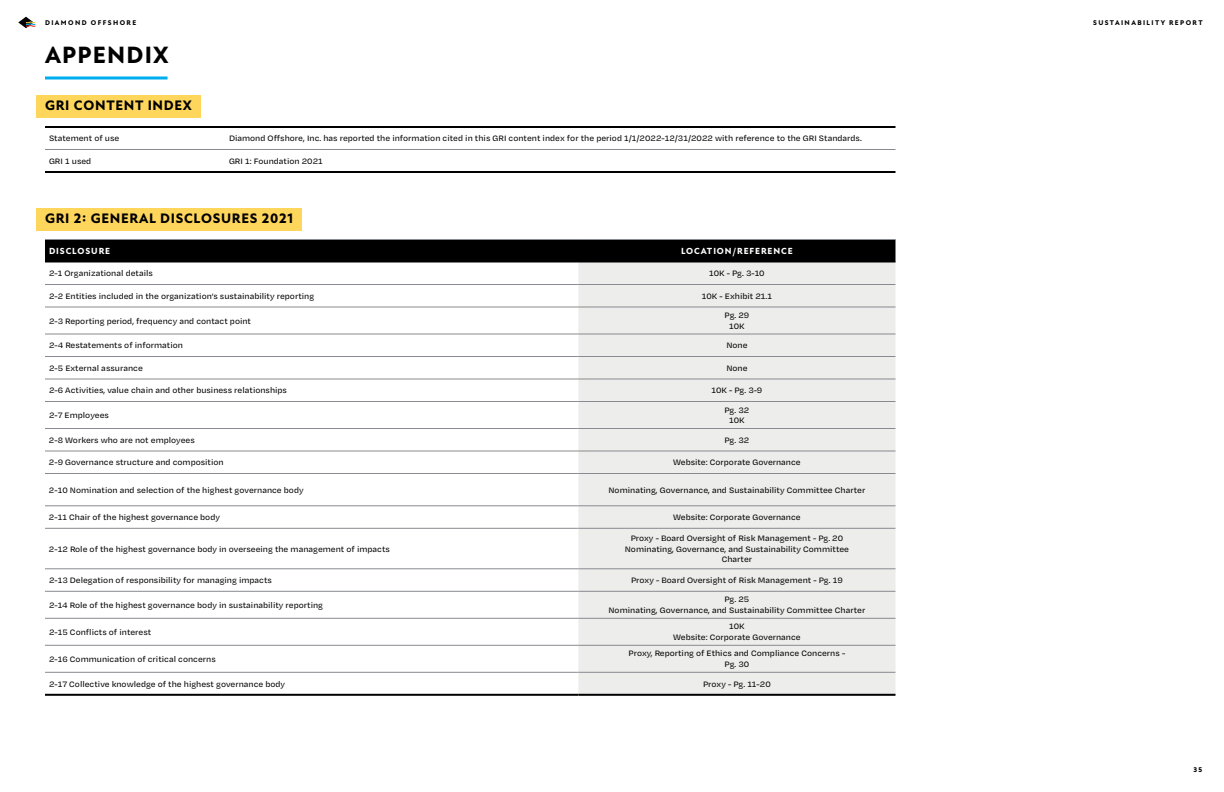
<style>
.page{position:relative;width:1224px;height:792px;background:#fff}
.page>*{position:absolute;margin:0;border:0;box-sizing:border-box;transform-origin:0 0}
.t1{font:800 24px "New Atten";letter-spacing:.05em;color:#000}
.t2{font:800 14px "New Atten";letter-spacing:.05em;color:#000}
.t3{font:500 9px/10.8px "Degular Text";color:#000;text-align:center}
.t4{font:800 9px "New Atten";letter-spacing:.1em;color:#fff}
.t5{font:800 7px "New Atten";letter-spacing:.2em;color:#000}
</style>
<div class="page">
<hr style="left:45px;top:76px;width:123px;height:3px;background:#00aeef">
<div style="left:36px;top:95px;width:164px;height:23px;background:#ffd65c"></div>
<hr style="left:45px;top:126px;width:180px;height:2px;background:#000">
<hr style="left:225px;top:126px;width:671px;height:2px;background:#000">
<hr style="left:45px;top:171px;width:180px;height:2px;background:#000">
<hr style="left:225px;top:171px;width:671px;height:2px;background:#000">
<hr style="left:45px;top:149px;width:180px;height:1px;background:#878a8f">
<hr style="left:225px;top:149px;width:671px;height:1px;background:#878a8f">
<div style="left:36px;top:208px;width:265px;height:23px;background:#ffd65c"></div>
<div style="left:45px;top:240px;width:851px;height:22px;background:#000"></div>
<div style="left:578px;top:263px;width:318px;height:431px;background:#ededec"></div>
<hr style="left:45px;top:239px;width:533px;height:1px;background:#878a8f">
<hr style="left:578px;top:239px;width:318px;height:1px;background:#878a8f">
<hr style="left:45px;top:284px;width:533px;height:1px;background:#878a8f">
<hr style="left:578px;top:284px;width:318px;height:1px;background:#878a8f">
<hr style="left:45px;top:307px;width:533px;height:1px;background:#878a8f">
<hr style="left:578px;top:307px;width:318px;height:1px;background:#878a8f">
<hr style="left:45px;top:334px;width:533px;height:1px;background:#878a8f">
<hr style="left:578px;top:334px;width:318px;height:1px;background:#878a8f">
<hr style="left:45px;top:356px;width:533px;height:1px;background:#878a8f">
<hr style="left:578px;top:356px;width:318px;height:1px;background:#878a8f">
<hr style="left:45px;top:379px;width:533px;height:1px;background:#878a8f">
<hr style="left:578px;top:379px;width:318px;height:1px;background:#878a8f">
<hr style="left:45px;top:401px;width:533px;height:1px;background:#878a8f">
<hr style="left:578px;top:401px;width:318px;height:1px;background:#878a8f">
<hr style="left:45px;top:428px;width:533px;height:1px;background:#878a8f">
<hr style="left:578px;top:428px;width:318px;height:1px;background:#878a8f">
<hr style="left:45px;top:451px;width:533px;height:1px;background:#878a8f">
<hr style="left:578px;top:451px;width:318px;height:1px;background:#878a8f">
<hr style="left:45px;top:473px;width:533px;height:1px;background:#878a8f">
<hr style="left:578px;top:473px;width:318px;height:1px;background:#878a8f">
<hr style="left:45px;top:506px;width:533px;height:1px;background:#878a8f">
<hr style="left:578px;top:506px;width:318px;height:1px;background:#878a8f">
<hr style="left:45px;top:528px;width:533px;height:1px;background:#878a8f">
<hr style="left:578px;top:528px;width:318px;height:1px;background:#878a8f">
<hr style="left:45px;top:569px;width:533px;height:1px;background:#878a8f">
<hr style="left:578px;top:569px;width:318px;height:1px;background:#878a8f">
<hr style="left:45px;top:591px;width:533px;height:1px;background:#878a8f">
<hr style="left:578px;top:591px;width:318px;height:1px;background:#878a8f">
<hr style="left:45px;top:262px;width:533px;height:1px;background:#000">
<hr style="left:578px;top:262px;width:318px;height:1px;background:#000">
<hr style="left:45px;top:618px;width:533px;height:1px;background:#878a8f">
<hr style="left:578px;top:618px;width:318px;height:1px;background:#878a8f">
<hr style="left:45px;top:645px;width:533px;height:1px;background:#878a8f">
<hr style="left:578px;top:645px;width:318px;height:1px;background:#878a8f">
<hr style="left:45px;top:672px;width:533px;height:1px;background:#878a8f">
<hr style="left:578px;top:672px;width:318px;height:1px;background:#878a8f">
<hr style="left:45px;top:694px;width:533px;height:2px;background:#000">
<hr style="left:578px;top:694px;width:318px;height:2px;background:#000">
<svg style="left:18px;top:17px;width:17px;height:11px"></svg>
<p class="t5" style="left:45px;top:19px;width:93px">DIAMOND OFFSHORE</p>
<p class="t5" style="left:1093px;top:19px;width:111px">SUSTAINABILITY REPORT</p>
<h1 class="t1" style="left:45px;top:41px;width:125px">APPENDIX</h1>
<h2 class="t2" style="left:45px;top:97px;width:148px">GRI CONTENT INDEX</h2>
<p class="t3" style="left:49px;top:133px;width:72px">Statement of use</p>
<p class="t3" style="left:229px;top:133px;width:634px">Diamond Offshore, Inc. has reported the information cited in this GRI content index for the period 1/1/2022-12/31/2022 with reference to the GRI Standards.</p>
<p class="t3" style="left:49px;top:155px;width:44px">GRI 1 used</p>
<p class="t3" style="left:229px;top:155px;width:95px">GRI 1: Foundation 2021</p>
<h2 class="t2" style="left:45px;top:210px;width:250px">GRI 2: GENERAL DISCLOSURES 2021</h2>
<p class="t4" style="left:49px;top:246px;width:63px">DISCLOSURE</p>
<p class="t4" style="left:681px;top:246px;width:113px">LOCATION/REFERENCE</p>
<p class="t3" style="left:49px;top:268px;width:105px">2-1 Organizational details</p>
<p class="t3" style="left:709px;top:268px;width:57px">10K - Pg. 3-10</p>
<p class="t3" style="left:49px;top:290px;width:267px">2-2 Entities included in the organization’s sustainability reporting</p>
<p class="t3" style="left:702px;top:290px;width:72px">10K - Exhibit 21.1</p>
<p class="t3" style="left:49px;top:315px;width:204px">2-3 Reporting period, frequency and contact point</p>
<p class="t3" style="left:725px;top:309px;width:26px">Pg. 29<br>10K</p>
<p class="t3" style="left:49px;top:340px;width:135px">2-4 Restatements of information</p>
<p class="t3" style="left:726px;top:340px;width:23px">None</p>
<p class="t3" style="left:49px;top:362px;width:95px">2-5 External assurance</p>
<p class="t3" style="left:726px;top:362px;width:23px">None</p>
<p class="t3" style="left:49px;top:385px;width:240px">2-6 Activities, value chain and other business relationships</p>
<p class="t3" style="left:711px;top:385px;width:52px">10K - Pg. 3-9</p>
<p class="t3" style="left:49px;top:409px;width:61px">2-7 Employees</p>
<p class="t3" style="left:725px;top:404px;width:26px">Pg. 32<br>10K</p>
<p class="t3" style="left:49px;top:434px;width:147px">2-8 Workers who are not employees</p>
<p class="t3" style="left:725px;top:434px;width:26px">Pg. 32</p>
<p class="t3" style="left:49px;top:457px;width:176px">2-9 Governance structure and composition</p>
<p class="t3" style="left:673px;top:457px;width:129px">Website: Corporate Governance</p>
<p class="t3" style="left:49px;top:484px;width:256px">2-10 Nomination and selection of the highest governance body</p>
<p class="t3" style="left:608px;top:484px;width:258px">Nominating, Governance, and Sustainability Committee Charter</p>
<p class="t3" style="left:49px;top:511px;width:172px">2-11 Chair of the highest governance body</p>
<p class="t3" style="left:673px;top:511px;width:129px">Website: Corporate Governance</p>
<p class="t3" style="left:49px;top:543px;width:342px">2-12 Role of the highest governance body in overseeing the management of impacts</p>
<p class="t3" style="left:625px;top:532px;width:226px">Proxy - Board Oversight of Risk Management - Pg. 20<br>Nominating, Governance, and Sustainability Committee<br>Charter</p>
<p class="t3" style="left:49px;top:574px;width:224px">2-13 Delegation of responsibility for managing impacts</p>
<p class="t3" style="left:631px;top:574px;width:213px">Proxy - Board Oversight of Risk Management - Pg. 19</p>
<p class="t3" style="left:49px;top:599px;width:276px">2-14 Role of the highest governance body in sustainability reporting</p>
<p class="t3" style="left:608px;top:594px;width:258px">Pg. 25<br>Nominating, Governance, and Sustainability Committee Charter</p>
<p class="t3" style="left:49px;top:626px;width:104px">2-15 Conflicts of interest</p>
<p class="t3" style="left:673px;top:621px;width:129px">10K<br>Website: Corporate Governance</p>
<p class="t3" style="left:49px;top:653px;width:168px">2-16 Communication of critical concerns</p>
<p class="t3" style="left:629px;top:648px;width:218px">Proxy, Reporting of Ethics and Compliance Concerns -<br>Pg. 30</p>
<p class="t3" style="left:49px;top:678px;width:238px">2-17 Collective knowledge of the highest governance body</p>
<p class="t3" style="left:703px;top:678px;width:69px">Proxy - Pg. 11-20</p>
<p class="t5" style="left:1194px;top:766px;width:10px">35</p>
</div>
